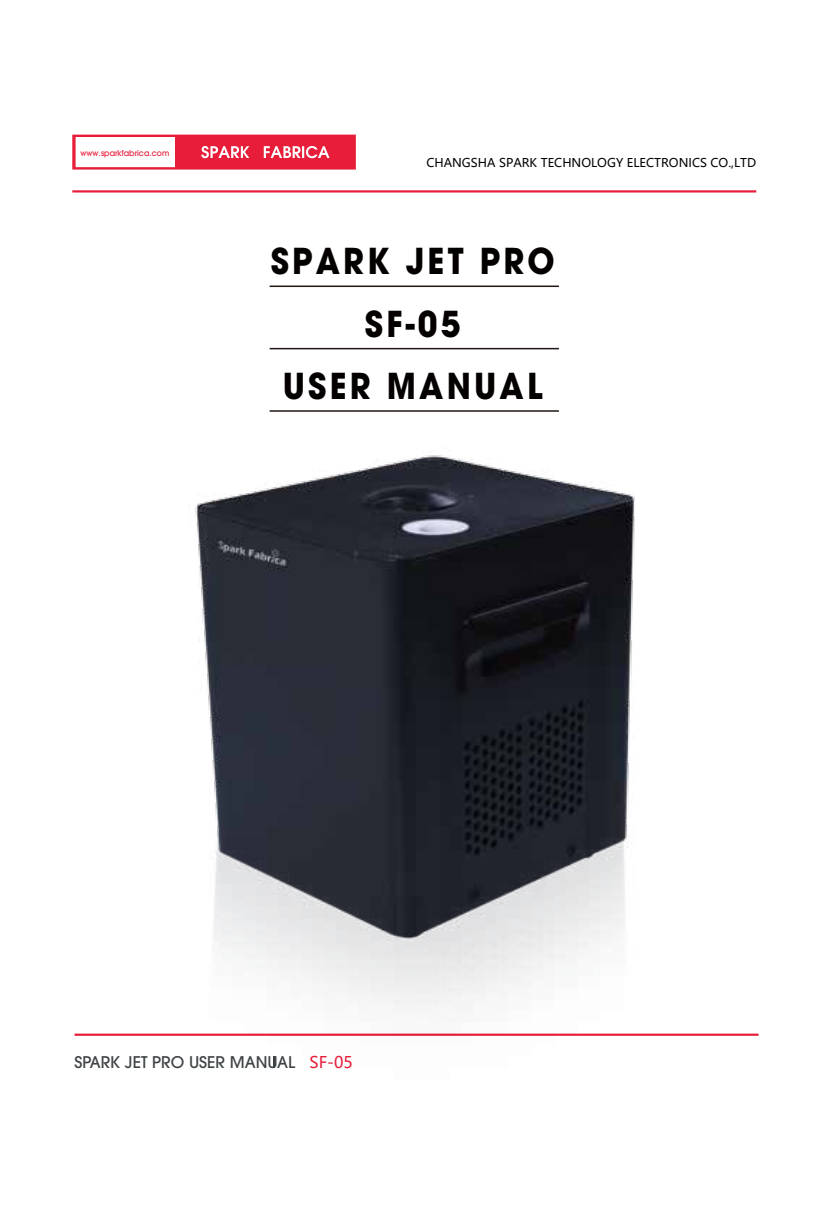
<style>
.page{position:relative;width:828px;height:1225px;background:#fff}
.page>*{position:absolute;margin:0;border:0;box-sizing:border-box;transform-origin:0 0}
.t1{font:700 35.4px/62.4px "ITC Avant Garde Pro";letter-spacing:.1em;color:#040000;text-align:center;scale:.9 1}
.t2{font:500 16px "ITC Avant Garde Pro";color:#3d4245}
.t3{font:12px "Microsoft Ya Hei";color:#040000}
.t4{font:500 8.4px "Avant Garde IT Cby BT";color:#e71d39}
.s1{font-family:"Microsoft Ya Hei";font-weight:400;color:#e71d39}
</style>
<div class="page">
<hr style="left:72px;top:190px;width:684px;height:2px;background:#e71d39">
<hr style="left:75px;top:1033px;width:683px;height:2px;background:#e71d39">
<svg style="left:72px;top:135px;width:284px;height:35px"></svg>
<hr style="left:270px;top:285px;width:289px;height:2px;background:#221815">
<hr style="left:270px;top:348px;width:289px;height:1px;background:#221815">
<img style="left:151px;top:410px;width:521px;height:658px">
<p class="t4" style="left:81px;top:148px;width:90px">www.sparkfabrica.com</p>
<p class="t3" style="left:426px;top:155px;width:331px">CHANGSHA SPARK TECHNOLOGY ELECTRONICS CO.,LTD</p>
<h1 class="t1" style="left:271px;top:230px;width:317px">SPARK JET PRO<br>SF-05<br>USER MANUAL</h1>
<h2 class="t2" style="left:75px;top:1052px;width:280px">SPARK JET PRO USER MANUAL <span class="s1">SF-05</span></h2>
</div>
